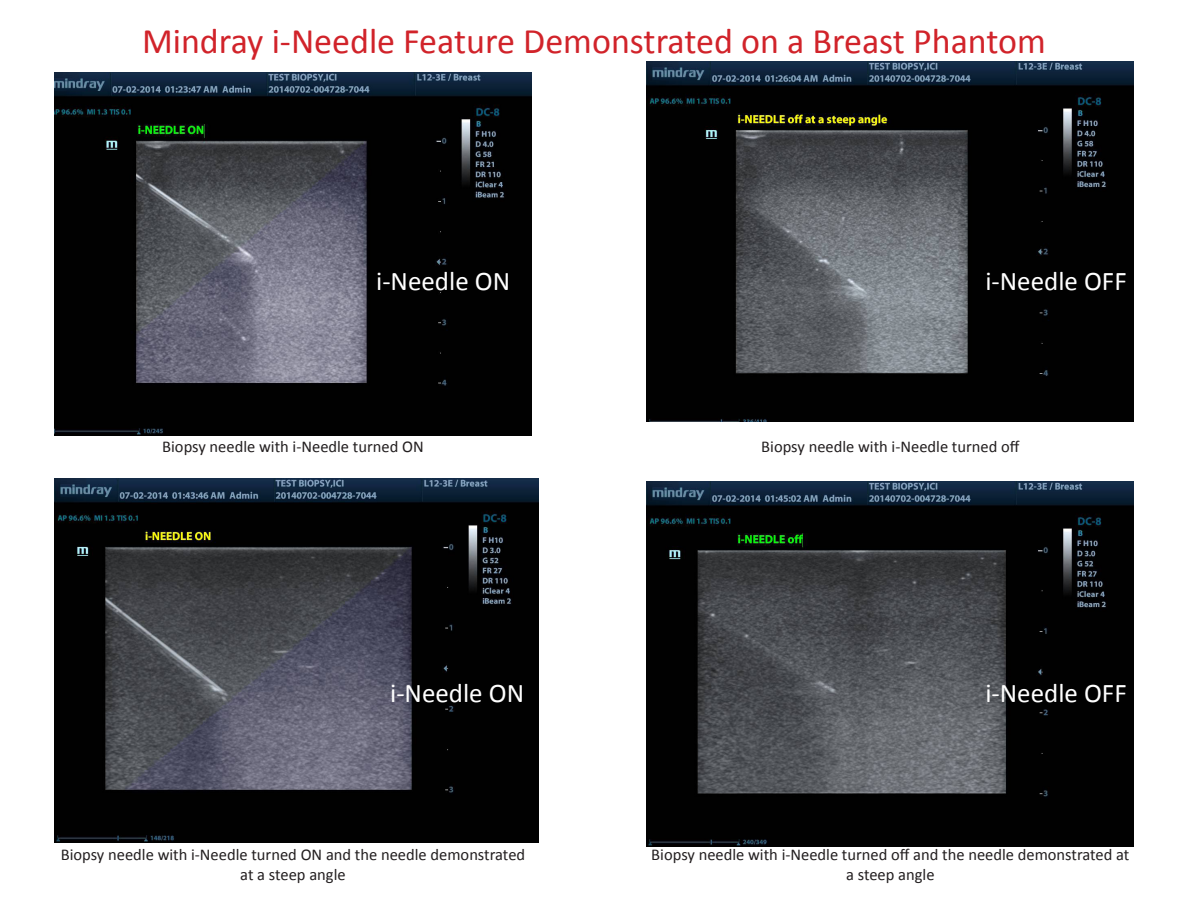
<style>
.page{position:relative;width:1188px;height:918px;background:#fff}
.page>*{position:absolute;margin:0;border:0;box-sizing:border-box;transform-origin:0 0}
.t1{font:36px "Calibri";color:#d1232a}
.t2{font:27px "Calibri";color:#fff}
.t3{font:16.5px/19.8px "Calibri";color:#231f20;text-align:center}
</style>
<div class="page">
<img style="left:54px;top:479px;width:485px;height:363px">
<img style="left:647px;top:61px;width:487px;height:360px">
<img style="left:54px;top:72px;width:478px;height:364px">
<img style="left:647px;top:481px;width:487px;height:366px">
<p class="t1" style="left:142px;top:16px;width:905px">Mindray i-Needle Feature Demonstrated on a Breast Phantom</p>
<p class="t2" style="left:376px;top:263px;width:136px">i-Needle ON</p>
<p class="t2" style="left:985px;top:263px;width:143px">i-Needle OFF</p>
<p class="t3" style="left:162px;top:436px;width:263px">Biopsy needle with i-Needle turned ON</p>
<p class="t3" style="left:761px;top:436px;width:260px">Biopsy needle with i-Needle turned off</p>
<p class="t2" style="left:390px;top:675px;width:136px">i-Needle ON</p>
<p class="t2" style="left:985px;top:675px;width:143px">i-Needle OFF</p>
<p class="t3" style="left:61px;top:844px;width:466px">Biopsy needle with i-Needle turned ON and the needle demonstrated at a steep angle</p>
<p class="t3" style="left:651px;top:844px;width:480px">Biopsy needle with i-Needle turned off and the needle demonstrated at a steep angle</p>
</div>
